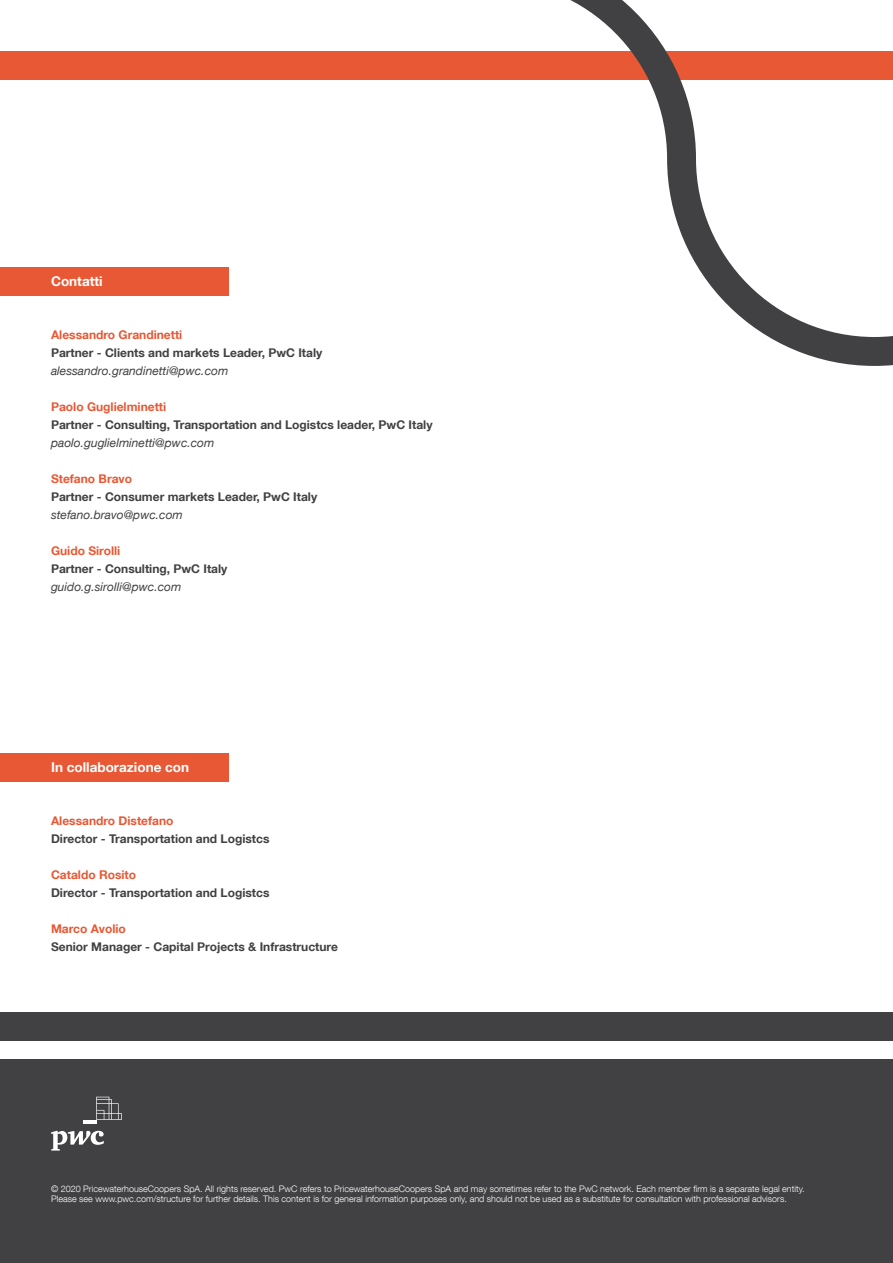
<style>
.page{position:relative;width:893px;height:1263px;background:#fff}
.page>*{position:absolute;margin:0;border:0;box-sizing:border-box;transform-origin:0 0}
.t1{font:700 13.5px "Helvetica Neue LT Com";color:#fff}
.t2{font:700 12px "Helvetica Neue LT Com";color:#414042}
.t3{font:700 12px "Helvetica Neue LT Com";color:#e85834}
.t4{font:italic 12px "Helvetica Neue LT Com";color:#414042}
.t5{font:300 9px/10.8px "Helvetica Neue LT Com";color:#fff}
</style>
<div class="page">
<div style="left:0;top:1059px;width:893px;height:204px;background:#414042"></div>
<div style="left:0;top:51px;width:893px;height:29px;background:#e85834"></div>
<div style="left:0;top:1012px;width:893px;height:29px;background:#414042"></div>
<svg style="left:51px;top:1131px;width:53px;height:19px"></svg>
<svg style="left:83px;top:1097px;width:39px;height:26px"></svg>
<svg style="left:570px;top:0;width:323px;height:366px"></svg>
<div style="left:0;top:267px;width:229px;height:29px;background:#e85834"></div>
<div style="left:0;top:753px;width:229px;height:29px;background:#e85834"></div>
<h1 class="t1" style="left:51px;top:273px;width:53px">Contatti</h1>
<h2 class="t3" style="left:51px;top:327px;width:133px">Alessandro Grandinetti</h2>
<h2 class="t2" style="left:51px;top:345px;width:273px">Partner - Clients and markets Leader, PwC Italy</h2>
<h2 class="t4" style="left:51px;top:363px;width:179px">alessandro.grandinetti@pwc.com</h2>
<h2 class="t3" style="left:51px;top:399px;width:117px">Paolo Guglielminetti</h2>
<h2 class="t2" style="left:51px;top:417px;width:383px">Partner - Consulting, Transportation and Logistcs leader, PwC Italy</h2>
<h2 class="t4" style="left:51px;top:435px;width:165px">paolo.guglielminetti@pwc.com</h2>
<h2 class="t3" style="left:51px;top:471px;width:83px">Stefano Bravo</h2>
<h2 class="t2" style="left:51px;top:489px;width:268px">Partner - Consumer markets Leader, PwC Italy</h2>
<h2 class="t4" style="left:51px;top:507px;width:133px">stefano.bravo@pwc.com</h2>
<h2 class="t3" style="left:51px;top:543px;width:71px">Guido Sirolli</h2>
<h2 class="t2" style="left:51px;top:561px;width:178px">Partner - Consulting, PwC Italy</h2>
<h2 class="t4" style="left:51px;top:579px;width:132px">guido.g.sirolli@pwc.com</h2>
<h1 class="t1" style="left:51px;top:759px;width:140px">In collaborazione con</h1>
<h2 class="t3" style="left:51px;top:813px;width:124px">Alessandro Distefano</h2>
<h2 class="t2" style="left:51px;top:831px;width:220px">Director - Transportation and Logistcs</h2>
<h2 class="t3" style="left:51px;top:867px;width:87px">Cataldo Rosito</h2>
<h2 class="t2" style="left:51px;top:885px;width:220px">Director - Transportation and Logistcs</h2>
<h2 class="t3" style="left:51px;top:921px;width:76px">Marco Avolio</h2>
<h2 class="t2" style="left:51px;top:939px;width:288px">Senior Manager - Capital Projects &amp; Infrastructure</h2>
<p class="t5" style="left:51px;top:1183px;width:755px">© 2020 PricewaterhouseCoopers SpA. All rights reserved. PwC refers to PricewaterhouseCoopers SpA and may sometimes refer to the PwC network. Each member firm is a separate legal entity.<br>Please see www.pwc.com/structure for further details. This content is for general information purposes only, and should not be used as a substitute for consultation with professional advisors.</p>
</div>
